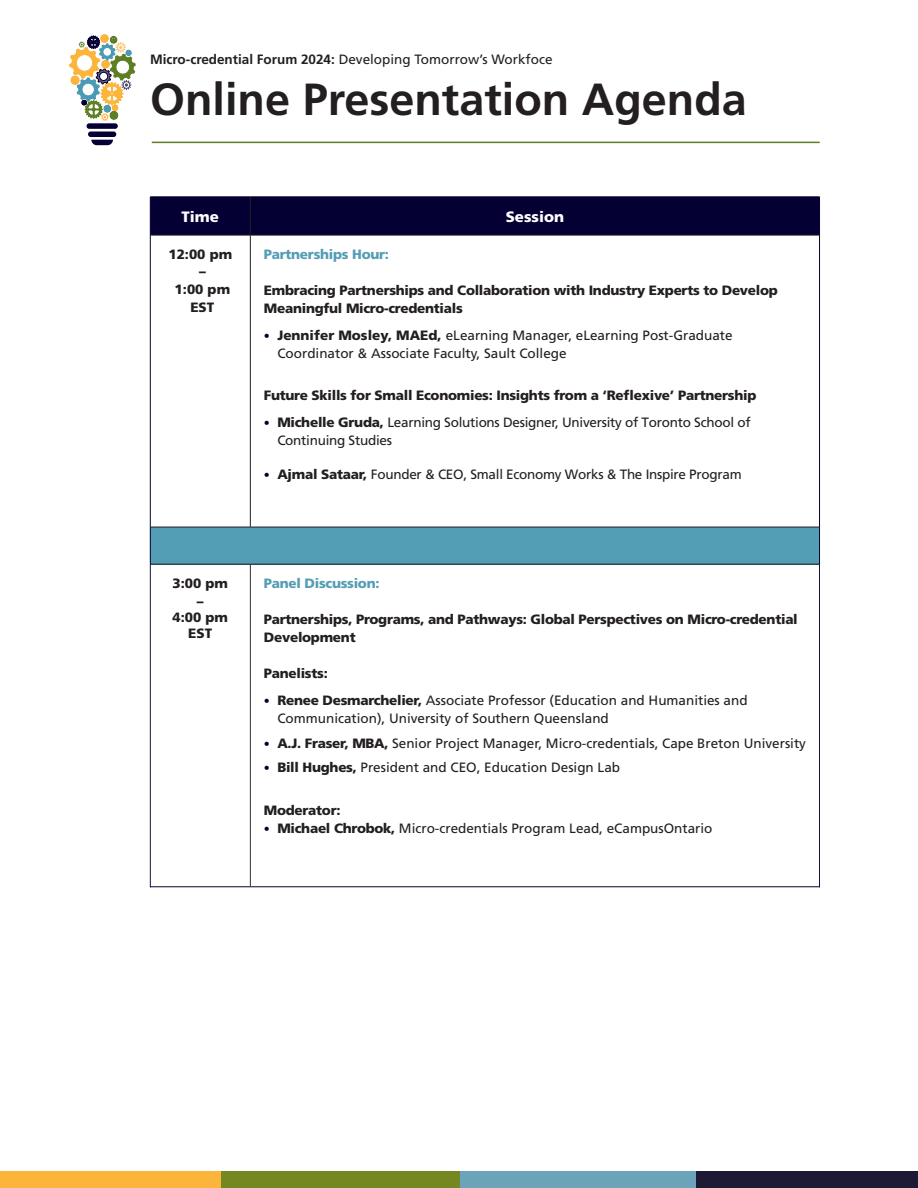
<style>
.page{position:relative;width:918px;height:1188px;background:#fff}
.page>*{position:absolute;margin:0;border:0;box-sizing:border-box;transform-origin:0 0}
.H2-25_30{font:700 45px "Frutiger LT Std";color:#231f20}
.Table_Content_10_13{font:900 15px "Frutiger LT Std";color:#fff}
.t1{font:13.5px/18px "Frutiger LT Std";color:#231f20}
.Table_Content_10_13-2{font:900 13.5px/18px "Frutiger LT Std";letter-spacing:-.02em;color:#231f20}
.t2{font:13.5px/18px "Frutiger LT Std";letter-spacing:-.02em;color:#231f20}
.Table_Content_10_13-3{font:900 13.5px "Frutiger LT Std";letter-spacing:-.02em;color:#539db5}
.Table_Content_10_13-4{font:900 13.5px/17.5px "Frutiger LT Std";color:#231f20;text-align:center}
.s1{font-weight:700}
.s2{font-weight:700;font-size:12px;color:#050033}
.s3{font-weight:900}
</style>
<div class="page">
<div style="left:0;top:1171px;width:226px;height:17px;background:#fcb53b"></div>
<div style="left:222px;top:1171px;width:238px;height:17px;background:#758721"></div>
<div style="left:460px;top:1171px;width:236px;height:17px;background:#6ba3b8"></div>
<div style="left:697px;top:1171px;width:221px;height:17px;background:#1f1a33"></div>
<div style="left:151px;top:198px;width:668px;height:37px;background:#050033"></div>
<div style="left:150px;top:527px;width:670px;height:37px;background:#539db5"></div>
<hr style="left:150px;top:235px;width:1px;height:292px;background:#050033">
<hr style="left:819px;top:235px;width:1px;height:292px;background:#050033">
<hr style="left:150px;top:527px;width:1px;height:37px;background:#050033">
<hr style="left:819px;top:527px;width:1px;height:37px;background:#050033">
<hr style="left:150px;top:564px;width:1px;height:323px;background:#050033">
<hr style="left:819px;top:564px;width:1px;height:323px;background:#050033">
<hr style="left:150px;top:887px;width:100px;height:1px;background:#050033">
<hr style="left:250px;top:887px;width:570px;height:1px;background:#050033">
<hr style="left:250px;top:235px;width:1px;height:292px;background:#231f20">
<hr style="left:150px;top:527px;width:100px;height:1px;background:#231f20">
<hr style="left:250px;top:527px;width:569px;height:1px;background:#231f20">
<hr style="left:150px;top:564px;width:100px;height:1px;background:#231f20">
<hr style="left:250px;top:564px;width:569px;height:1px;background:#231f20">
<hr style="left:250px;top:564px;width:1px;height:323px;background:#231f20">
<hr style="left:150px;top:197px;width:100px;height:1px;background:#050033">
<hr style="left:150px;top:197px;width:1px;height:38px;background:#050033">
<hr style="left:250px;top:197px;width:570px;height:1px;background:#050033">
<hr style="left:819px;top:197px;width:1px;height:38px;background:#050033">
<hr style="left:250px;top:197px;width:1px;height:38px;background:#231f20">
<hr style="left:150px;top:235px;width:100px;height:1px;background:#231f20">
<hr style="left:250px;top:235px;width:569px;height:1px;background:#231f20">
<hr style="left:152px;top:142px;width:668px;height:1px;background:#5e7e23">
<svg style="left:69px;top:35px;width:66px;height:86px"></svg>
<div style="left:87px;top:123px;width:31px;height:6px;background:#050033;border-radius:3px"></div>
<div style="left:88px;top:132px;width:28px;height:5px;background:#050033;border-radius:3px"></div>
<svg style="left:91px;top:140px;width:22px;height:5px"></svg>
<p class="t1" style="left:150px;top:51px;width:404px"><span class="s1">Micro-credential Forum 2024:</span> Developing Tomorrow’s Workfoce</p>
<h2 class="H2-25_30" style="left:150px;top:73px;width:598px">Online Presentation Agenda</h2>
<p class="Table_Content_10_13" style="left:182px;top:207px;width:39px">Time</p>
<p class="Table_Content_10_13" style="left:506px;top:207px;width:60px">Session</p>
<p class="Table_Content_10_13-4" style="left:168px;top:245px;width:65px">12:00 pm –<br>1:00 pm<br>EST</p>
<p class="Table_Content_10_13-3" style="left:264px;top:246px;width:127px">Partnerships Hour:</p>
<p class="Table_Content_10_13-2" style="left:264px;top:281px;width:516px">Embracing Partnerships and Collaboration with Industry Experts to Develop<br>Meaningful Micro-credentials</p>
<p class="t1" style="left:277px;top:326px;width:457px;text-indent:-13px"><span class="s2">•</span> <span class="s3">Jennifer Mosley, MAEd,</span> eLearning Manager, eLearning Post-Graduate<br>Coordinator &amp; Associate Faculty, Sault College</p>
<p class="Table_Content_10_13-2" style="left:264px;top:387px;width:494px">Future Skills for Small Economies: Insights from a ‘Reflexive’ Partnership</p>
<p class="t2" style="left:277px;top:413px;width:475px;text-indent:-13px"><span class="s2">•</span> <span class="s3">Michelle Gruda,</span> Learning Solutions Designer, University of Toronto School of<br>Continuing Studies</p>
<p class="t2" style="left:264px;top:465px;width:479px"><span class="s2">•</span> <span class="s3">Ajmal Sataar,</span> Founder &amp; CEO, Small Economy Works &amp; The Inspire Program</p>
<p class="Table_Content_10_13-2" style="left:173px;top:574px;width:57px;text-align:center">3:00 pm –</p>
<p class="Table_Content_10_13-2" style="left:173px;top:609px;width:57px;line-height:15.6px;text-align:center">4:00 pm<br>EST</p>
<p class="Table_Content_10_13-3" style="left:264px;top:575px;width:117px">Panel Discussion:</p>
<p class="Table_Content_10_13-2" style="left:264px;top:610px;width:535px">Partnerships, Programs, and Pathways: Global Perspectives on Micro-credential<br>Development</p>
<p class="Table_Content_10_13-2" style="left:264px;top:664px;width:65px">Panelists:</p>
<p class="t1" style="left:277px;top:691px;width:472px;text-indent:-13px"><span class="s2">•</span> <span class="s3">Renee Desmarchelier,</span> Associate Professor (Education and Humanities and<br>Communication), University of Southern Queensland</p>
<p class="t1" style="left:264px;top:734px;width:544px"><span class="s2">•</span> <span class="s3">A.J. Fraser, MBA,</span> Senior Project Manager, Micro-credentials, Cape Breton University</p>
<p class="t1" style="left:264px;top:759px;width:358px"><span class="s2">•</span> <span class="s3">Bill Hughes,</span> President and CEO, Education Design Lab</p>
<p class="Table_Content_10_13-2" style="left:264px;top:801px;width:78px">Moderator:</p>
<p class="t1" style="left:264px;top:819px;width:450px"><span class="s2">•</span> <span class="s3">Michael Chrobok,</span> Micro-credentials Program Lead, eCampusOntario</p>
</div>
